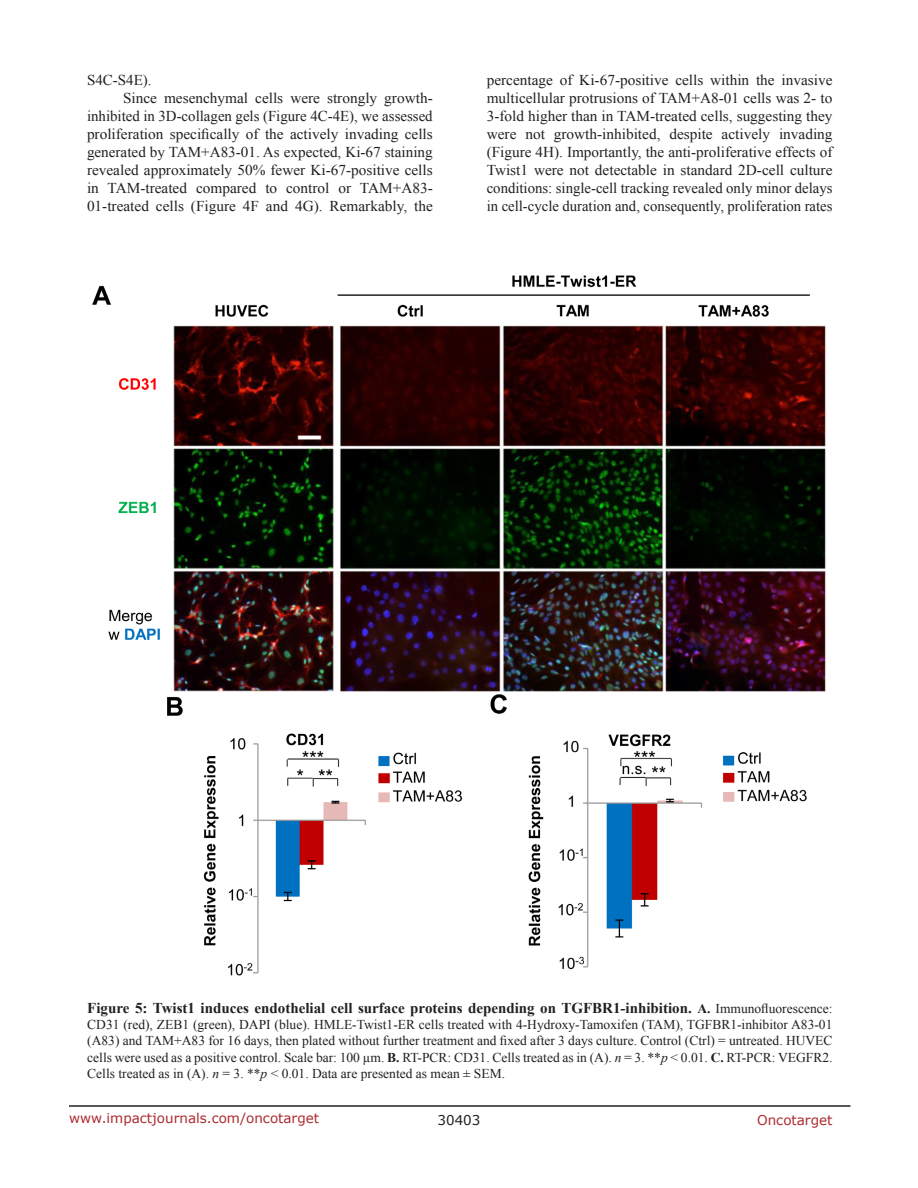
<style>
.page{position:relative;width:918px;height:1188px;background:#fff}
.page>*{position:absolute;margin:0;border:0;box-sizing:border-box;transform-origin:0 0}
.BodyText{font:15px/18px "Times New Roman";color:#221f22;text-align:justify}
.FigureText{font:700 15px "Times New Roman";color:#221f22}
.FigureText-2{font:13.5px/16.2px "Times New Roman";color:#221f22;text-align:justify}
.t1{font:13.5px "Verdana";color:#ac2b31}
.t2{font:13.5px "Verdana";color:#221f22}
.s1{font-size:13.5px}
.s2{font-weight:400;font-size:13.5px}
.s3{font-weight:700}
.s4{font-style:italic}
</style>
<div class="page">
<hr style="left:69px;top:1105px;width:781px;height:2px;background:#231f20">
<img style="left:92px;top:275px;width:734px;height:701px">
<p class="BodyText" style="left:87px;top:71px;width:66px">S4C-S4E).</p>
<p class="BodyText" style="left:87px;top:89px;width:347px;text-indent:36px">Since mesenchymal cells were strongly growth&shy;inhibited in 3D-collagen gels (Figure 4C-4E), we assessed proliferation specifically of the actively invading cells generated by TAM+A83-01. As expected, Ki-67 staining revealed approximately 50% fewer Ki-67-positive cells in TAM-treated compared to control or TAM+A83- 01-treated cells (Figure 4F and 4G). Remarkably, the</p>
<p class="BodyText" style="left:487px;top:71px;width:347px">percentage of Ki-67-positive cells within the invasive multicellular protrusions of TAM+A8-01 cells was 2- to 3-fold higher than in TAM-treated cells, suggesting they were not growth-inhibited, despite actively invading (Figure 4H). Importantly, the anti-proliferative effects of Twist1 were not detectable in standard 2D-cell culture conditions: single-cell tracking revealed only minor delays in cell-cycle duration and, consequently, proliferation rates</p>
<p class="FigureText" style="left:87px;top:998px;width:747px">Figure 5: Twist1 induces endothelial cell surface proteins depending on TGFBR1-inhibition. <span class="s1">A.</span> <span class="s2">Immunofluorescence:</span></p>
<p class="FigureText-2" style="left:87px;top:1016px;width:747px">CD31 (red), ZEB1 (green), DAPI (blue). HMLE-Twist1-ER cells treated with 4-Hydroxy-Tamoxifen (TAM), TGFBR1-inhibitor A83-01 (A83) and TAM+A83 for 16 days, then plated without further treatment and fixed after 3 days culture. Control (Ctrl) = untreated. HUVEC cells were used as a positive control. Scale bar: 100 µm. <span class="s3">B.</span> RT-PCR: CD31. Cells treated as in (A). <span class="s4">n</span> = 3. **<span class="s4">p</span> &lt; 0.01. <span class="s3">C.</span> RT-PCR: VEGFR2.<br>Cells treated as in (A). <span class="s4">n</span> = 3. **<span class="s4">p</span> &lt; 0.01. Data are presented as mean ± SEM.</p>
<p class="t1" style="left:69px;top:1109px;width:252px">www.impactjournals.com/oncotarget</p>
<p class="t2" style="left:438px;top:1111px;width:44px">30403</p>
<p class="t1" style="left:757px;top:1111px;width:77px">Oncotarget</p>
</div>
